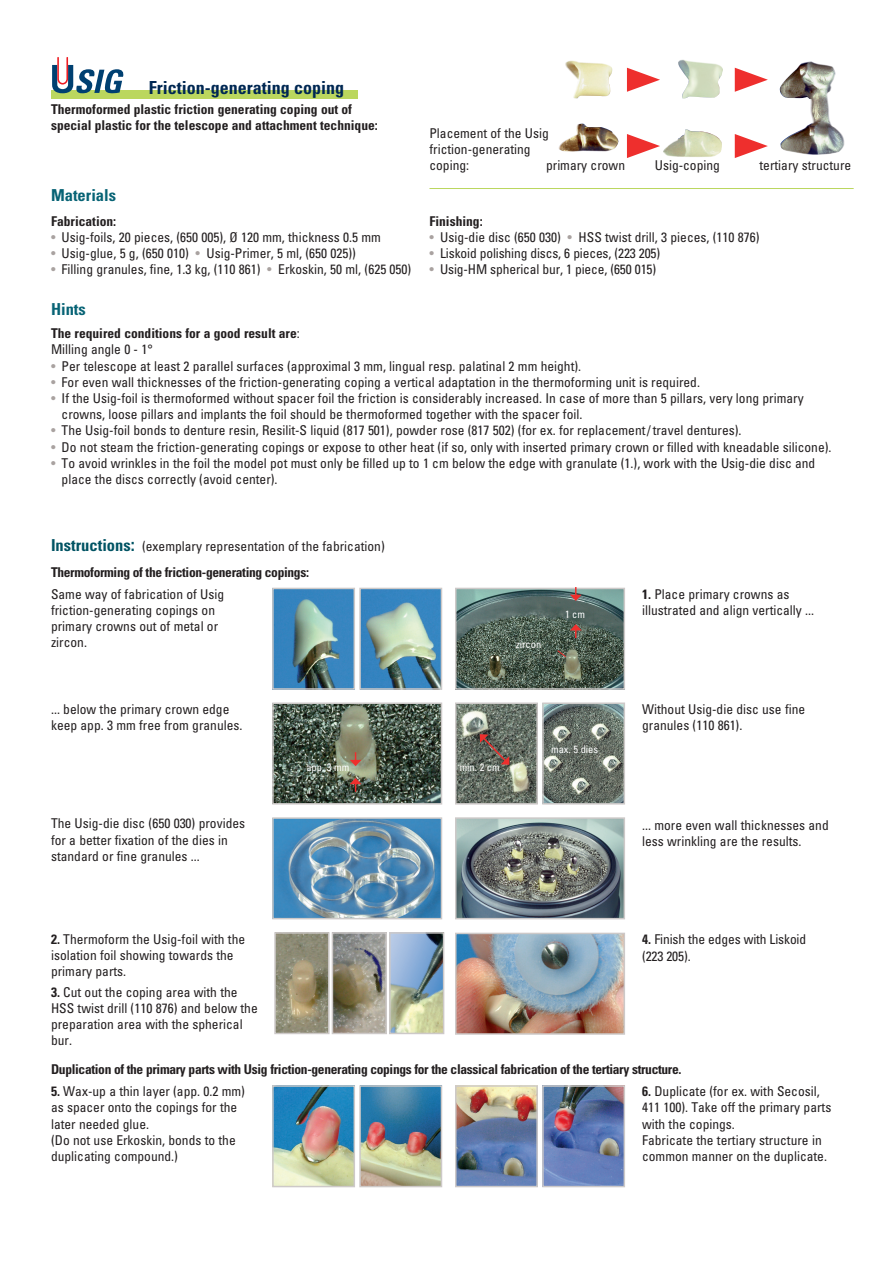
<style>
.page{position:relative;width:893px;height:1263px;background:#fff}
.page>*{position:absolute;margin:0;border:0;box-sizing:border-box;transform-origin:0 0}
.t1{font:700 condensed 18px "Univers";color:#002853}
.t2{font:700 condensed 16.5px "Univers";color:#076375}
.t3{font:condensed 13.5px/16.2px "Univers";color:#231f20}
.t4{font:700 condensed 13.5px/16.2px "Univers";color:#231f20}
.t5{font:700 condensed 13.5px "Univers";letter-spacing:-.025em;color:#231f20}
.t6{font:condensed 10.5px "Univers";color:#fff}
.s1{color:#a9a2a0}
.s2{font-weight:400}
.s3{font-weight:700;font-size:16.5px;color:#005363}
.s4{font-weight:700;font-size:18px;color:#005363}
.s5{font-weight:700}
</style>
<div class="page">
<img style="left:275px;top:820px;width:164px;height:96px">
<div style="left:272px;top:817px;width:170px;height:102px;border:2px solid #cdc9c8"></div>
<img style="left:275px;top:591px;width:77px;height:96px">
<div style="left:272px;top:588px;width:83px;height:102px;border:2px solid #cdc9c8"></div>
<img style="left:275px;top:705px;width:164px;height:96px">
<div style="left:272px;top:702px;width:170px;height:102px;border:2px solid #cdc9c8"></div>
<img style="left:362px;top:591px;width:77px;height:96px">
<div style="left:359px;top:588px;width:83px;height:102px;border:2px solid #cdc9c8"></div>
<img style="left:458px;top:820px;width:164px;height:96px">
<div style="left:455px;top:817px;width:170px;height:102px;border:2px solid #cdc9c8"></div>
<img style="left:458px;top:591px;width:164px;height:96px">
<div style="left:455px;top:588px;width:170px;height:102px;border:2px solid #cdc9c8"></div>
<img style="left:458px;top:705px;width:77px;height:96px">
<div style="left:455px;top:702px;width:83px;height:102px;border:2px solid #cdc9c8"></div>
<img style="left:458px;top:936px;width:164px;height:96px">
<div style="left:455px;top:933px;width:170px;height:102px;border:2px solid #cdc9c8"></div>
<img style="left:545px;top:705px;width:77px;height:96px">
<div style="left:542px;top:702px;width:83px;height:102px;border:2px solid #cdc9c8"></div>
<div style="left:51px;top:90px;width:306px;height:9px;background:#bbd75e"></div>
<svg style="left:52px;top:57px;width:72px;height:36px"></svg>
<img style="left:558px;top:59px;width:287px;height:98px">
<svg style="left:627px;top:68px;width:33px;height:24px"></svg>
<svg style="left:627px;top:134px;width:33px;height:24px"></svg>
<svg style="left:735px;top:68px;width:33px;height:24px"></svg>
<svg style="left:735px;top:134px;width:33px;height:24px"></svg>
<hr style="left:429px;top:188px;width:425px;height:1px;background:#bbd75e">
<svg style="left:557px;top:650px;width:10px;height:8px"></svg>
<svg style="left:570px;top:624px;width:12px;height:14px"></svg>
<svg style="left:570px;top:587px;width:12px;height:14px"></svg>
<svg style="left:350px;top:778px;width:11px;height:14px"></svg>
<svg style="left:350px;top:752px;width:11px;height:14px"></svg>
<svg style="left:480px;top:734px;width:29px;height:31px"></svg>
<img style="left:277px;top:935px;width:50px;height:96px">
<div style="left:274px;top:932px;width:56px;height:102px;border:2px solid #cdc9c8"></div>
<img style="left:392px;top:935px;width:49px;height:96px">
<div style="left:389px;top:932px;width:55px;height:102px;border:2px solid #cdc9c8"></div>
<img style="left:335px;top:935px;width:49px;height:96px">
<div style="left:332px;top:932px;width:55px;height:102px;border:2px solid #cdc9c8"></div>
<img style="left:275px;top:1088px;width:77px;height:96px">
<div style="left:272px;top:1085px;width:83px;height:102px;border:2px solid #cdc9c8"></div>
<img style="left:362px;top:1088px;width:77px;height:96px">
<div style="left:359px;top:1085px;width:83px;height:102px;border:2px solid #cdc9c8"></div>
<img style="left:458px;top:1088px;width:77px;height:96px">
<div style="left:455px;top:1085px;width:83px;height:102px;border:2px solid #cdc9c8"></div>
<img style="left:545px;top:1088px;width:77px;height:96px">
<div style="left:542px;top:1085px;width:83px;height:102px;border:2px solid #cdc9c8"></div>
<h1 class="t1" style="left:149px;top:77px;width:197px">Friction-generating coping</h1>
<p class="t4" style="left:51px;top:101px;width:328px">Thermoformed plastic friction generating coping out of special plastic for the telescope and attachment technique:</p>
<p class="t2" style="left:51px;top:185px;width:67px">Materials</p>
<p class="t4" style="left:51px;top:212px;width:67px">Fabrication:</p>
<p class="t3" style="left:51px;top:228px;width:331px"><span class="s1">•</span> Usig-foils, 20 pieces, (650 005), Ø 120 mm, thickness 0.5 mm</p>
<p class="t3" style="left:51px;top:245px;width:307px"><span class="s1">•</span> Usig-glue, 5 g, (650 010) <span class="s1">•</span> Usig-Primer, 5 ml, (650 025))</p>
<p class="t3" style="left:51px;top:261px;width:362px"><span class="s1">•</span> Filling granules, fine, 1.3 kg, (110 861) <span class="s1">•</span> Erkoskin, 50 ml, (625 050)</p>
<p class="t2" style="left:51px;top:299px;width:36px">Hints</p>
<p class="t3" style="left:429px;top:125px;width:121px">Placement of the Usig friction-generating coping:</p>
<p class="t3" style="left:546px;top:157px;width:81px">primary crown</p>
<p class="t3" style="left:655px;top:157px;width:67px">Usig-coping</p>
<p class="t3" style="left:759px;top:157px;width:93px">tertiary structure</p>
<p class="t4" style="left:429px;top:212px;width:55px">Finishing:</p>
<p class="t3" style="left:429px;top:228px;width:332px"><span class="s1">•</span> Usig-die disc (650 030) <span class="s1">•</span> HSS twist drill, 3 pieces, (110 876)</p>
<p class="t3" style="left:429px;top:245px;width:232px"><span class="s1">•</span> Liskoid polishing discs, 6 pieces, (223 205)</p>
<p class="t3" style="left:429px;top:261px;width:228px"><span class="s1">•</span> Usig-HM spherical bur, 1 piece, (650 015)</p>
<p class="t4" style="left:51px;top:325px;width:250px">The required conditions for a good result are<span class="s2">:<br>Milling angle 0 - 1°</span></p>
<p class="t3" style="left:51px;top:357px;width:532px"><span class="s1">•</span> Per telescope at least 2 parallel surfaces (approximal 3 mm, lingual resp. palatinal 2 mm height).</p>
<p class="t3" style="left:51px;top:374px;width:650px"><span class="s1">•</span> For even wall thicknesses of the friction-generating coping a vertical adaptation in the thermoforming unit is required.</p>
<p class="t3" style="left:62px;top:390px;width:744px;text-indent:-11px"><span class="s1">•</span> If the Usig-foil is thermoformed without spacer foil the friction is considerably increased. In case of more than 5 pillars, very long primary crowns, loose pillars and implants the foil should be thermoformed together with the spacer foil.</p>
<p class="t3" style="left:51px;top:422px;width:692px"><span class="s1">•</span> The Usig-foil bonds to denture resin, Resilit-S liquid (817 501), powder rose (817 502) (for ex. for replacement/travel dentures).</p>
<p class="t3" style="left:51px;top:438px;width:782px"><span class="s1">•</span> Do not steam the friction-generating copings or expose to other heat (if so, only with inserted primary crown or filled with kneadable silicone).</p>
<p class="t3" style="left:62px;top:455px;width:755px;text-indent:-11px"><span class="s1">•</span> To avoid wrinkles in the foil the model pot must only be filled up to 1 cm below the edge with granulate (1.), work with the Usig-die disc and place the discs correctly (avoid center).</p>
<p class="t3" style="left:51px;top:538px;width:335px"><span class="s3">Instructions</span><span class="s4">:</span> (exemplary representation of the fabrication)</p>
<p class="t5" style="left:51px;top:564px;width:259px">Thermoforming of the friction-generating copings:</p>
<p class="t3" style="left:51px;top:585px;width:175px">Same way of fabrication of Usig friction-generating copings on primary crowns out of metal or zircon.</p>
<p class="t6" style="left:516px;top:637px;width:27px">zircon</p>
<p class="t6" style="left:565px;top:607px;width:22px">1 cm</p>
<p class="t3" style="left:51px;top:700px;width:193px">... below the primary crown edge keep app. 3 mm free from granules.</p>
<p class="t3" style="left:51px;top:815px;width:196px">The Usig-die disc (650 030) provides for a better fixation of the dies in standard or fine granules ...</p>
<p class="t6" style="left:306px;top:760px;width:45px">app. 3 mm</p>
<p class="t6" style="left:460px;top:760px;width:42px">min. 2 cm</p>
<p class="t6" style="left:551px;top:742px;width:49px">max. 5 dies</p>
<p class="t3" style="left:51px;top:930px;width:196px"><span class="s5">2.</span> Thermoform the Usig-foil with the isolation foil showing towards the primary parts.</p>
<p class="t3" style="left:51px;top:983px;width:208px"><span class="s5">3.</span> Cut out the coping area with the<br>HSS twist drill (110 876) and below the preparation area with the spherical bur.</p>
<p class="t3" style="left:642px;top:585px;width:174px"><span class="s5">1.</span> Place primary crowns as illustrated and align vertically ...</p>
<p class="t3" style="left:642px;top:700px;width:165px">Without Usig-die disc use fine granules (110 861).</p>
<p class="t3" style="left:642px;top:816px;width:188px">... more even wall thicknesses and less wrinkling are the results.</p>
<p class="t3" style="left:642px;top:931px;width:166px"><span class="s5">4.</span> Finish the edges with Liskoid (223 205).</p>
<p class="t5" style="left:51px;top:1061px;width:632px">Duplication of the primary parts with Usig friction-generating copings for the classical fabrication of the tertiary structure.</p>
<p class="t3" style="left:51px;top:1083px;width:196px"><span class="s5">5.</span> Wax-up a thin layer (app. 0.2 mm) as spacer onto the copings for the later needed glue.<br>(Do not use Erkoskin, bonds to the duplicating compound.)</p>
<p class="t3" style="left:642px;top:1083px;width:191px"><span class="s5">6.</span> Duplicate (for ex. with Secosil,<br>411 100). Take off the primary parts with the copings.<br>Fabricate the tertiary structure in common manner on the duplicate.</p>
</div>
